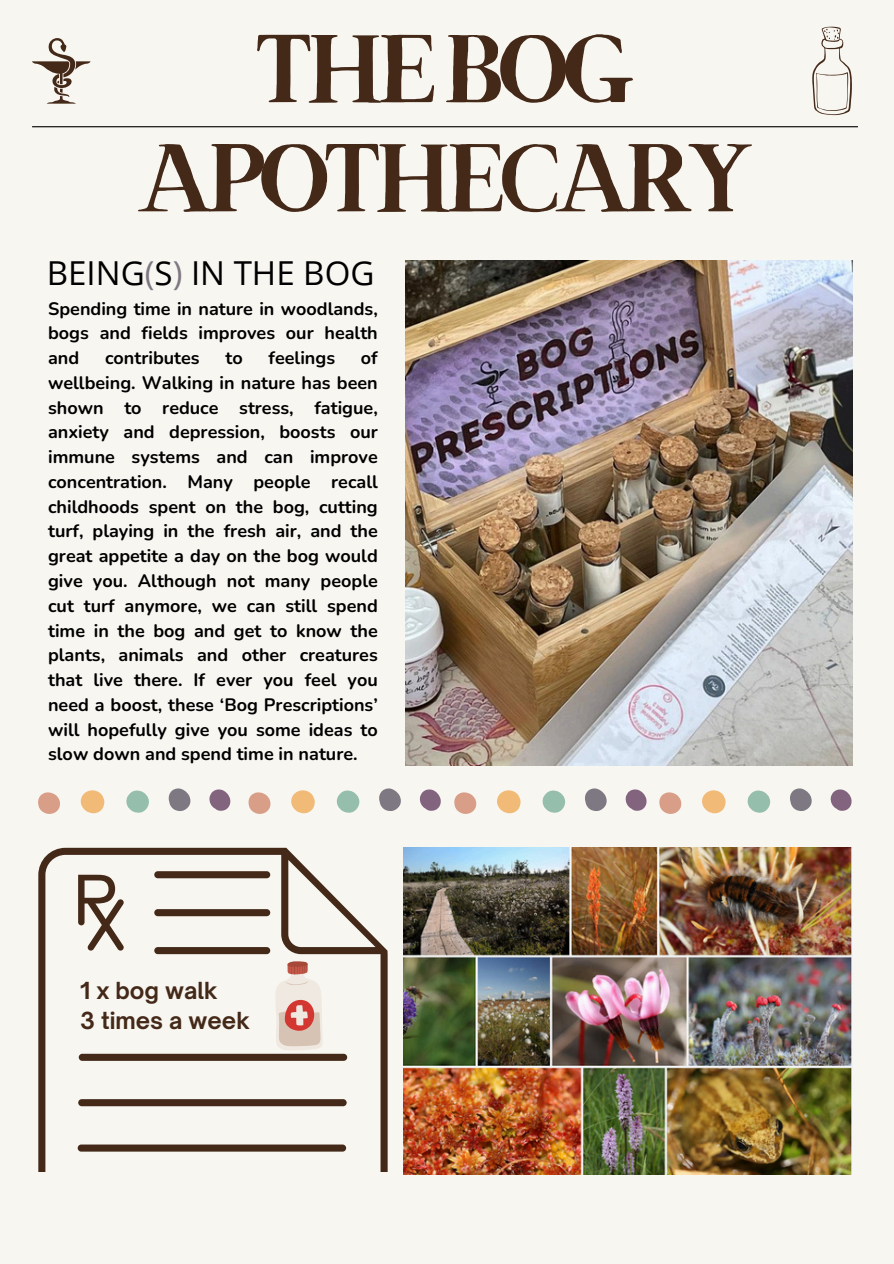
<style>
.page{position:relative;width:894px;height:1264px;background:#fff}
.page>*{position:absolute;margin:0;border:0;box-sizing:border-box;transform-origin:0 0}
.t1{font:96px/109.2px "Brixton TC";letter-spacing:-.07em;color:#442919;text-align:center}
.t2{font:33px "Open Sans";color:#000}
.t3{font:700 22.5px/30.3px "Open Sauce One";color:#442919}
.t4{font:700 18px/24.8px "Nunito";color:#000;text-align:justify}
.s1{color:#7e7882}
</style>
<div class="page">
<div style="left:0;top:0;width:893px;height:1263px;background:#f8f6f1"></div>
<hr style="left:32px;top:126px;width:825px;height:1px;background:#000">
<img style="left:405px;top:260px;width:447px;height:505px">
<svg style="left:32px;top:38px;width:58px;height:65px"></svg>
<svg style="left:38px;top:847px;width:349px;height:324px"></svg>
<div style="left:154px;top:871px;width:116px;height:7px;background:#442919;border-radius:4px"></div>
<div style="left:154px;top:909px;width:116px;height:7px;background:#442919;border-radius:4px"></div>
<div style="left:154px;top:947px;width:116px;height:7px;background:#442919;border-radius:4px"></div>
<svg style="left:78px;top:874px;width:46px;height:77px"></svg>
<svg style="left:275px;top:960px;width:47px;height:90px"></svg>
<img style="left:403px;top:847px;width:448px;height:327px">
<svg style="left:38px;top:792px;width:22px;height:22px"></svg>
<svg style="left:248px;top:792px;width:23px;height:22px"></svg>
<svg style="left:454px;top:792px;width:23px;height:22px"></svg>
<svg style="left:659px;top:792px;width:23px;height:22px"></svg>
<svg style="left:80px;top:790px;width:24px;height:24px"></svg>
<svg style="left:291px;top:790px;width:24px;height:24px"></svg>
<svg style="left:497px;top:790px;width:23px;height:24px"></svg>
<svg style="left:702px;top:790px;width:23px;height:24px"></svg>
<svg style="left:126px;top:790px;width:23px;height:23px"></svg>
<svg style="left:336px;top:790px;width:24px;height:23px"></svg>
<svg style="left:542px;top:790px;width:24px;height:23px"></svg>
<svg style="left:747px;top:790px;width:24px;height:23px"></svg>
<svg style="left:168px;top:788px;width:23px;height:23px"></svg>
<svg style="left:379px;top:788px;width:22px;height:23px"></svg>
<svg style="left:585px;top:788px;width:22px;height:23px"></svg>
<svg style="left:790px;top:788px;width:21px;height:23px"></svg>
<svg style="left:209px;top:789px;width:22px;height:22px"></svg>
<svg style="left:419px;top:789px;width:22px;height:22px"></svg>
<svg style="left:625px;top:789px;width:21px;height:22px"></svg>
<svg style="left:830px;top:789px;width:21px;height:22px"></svg>
<svg style="left:812px;top:27px;width:39px;height:88px"></svg>
<p class="t1" style="left:136px;top:26px;width:618px">THEBOG<br>APOTHECARY</p>
<h2 class="t2" style="left:47px;top:250px;width:329px">BEING<span class="s1">(</span>S<span class="s1">)</span> IN THE BOG</h2>
<p class="t4" style="left:48px;top:296px;width:331px">Spending time in nature in woodlands, bogs and fields improves our health and</p>
<p class="t4" style="left:105px;top:346px;width:96px">contributes</p>
<p class="t4" style="left:225px;top:346px;width:19px">to</p>
<p class="t4" style="left:268px;top:346px;width:68px">feelings</p>
<p class="t4" style="left:48px;top:346px;width:331px;text-indent:313px">of wellbeing. Walking in nature has been shown to reduce stress, fatigue, anxiety and depression, boosts our immune systems and can improve concentration. Many people recall childhoods spent on the bog, cutting turf, playing in the fresh air, and the great appetite a day on the bog would give you. Although not many people cut turf anymore, we can still spend time in the bog and get to know the plants, animals and other creatures that live there. If ever you feel you need a boost, these ‘Bog Prescriptions’ will hopefully give you some ideas to slow down and spend time in nature.</p>
<p class="t3" style="left:80px;top:975px;width:171px">1 x bog walk<br>3 times a week</p>
</div>
